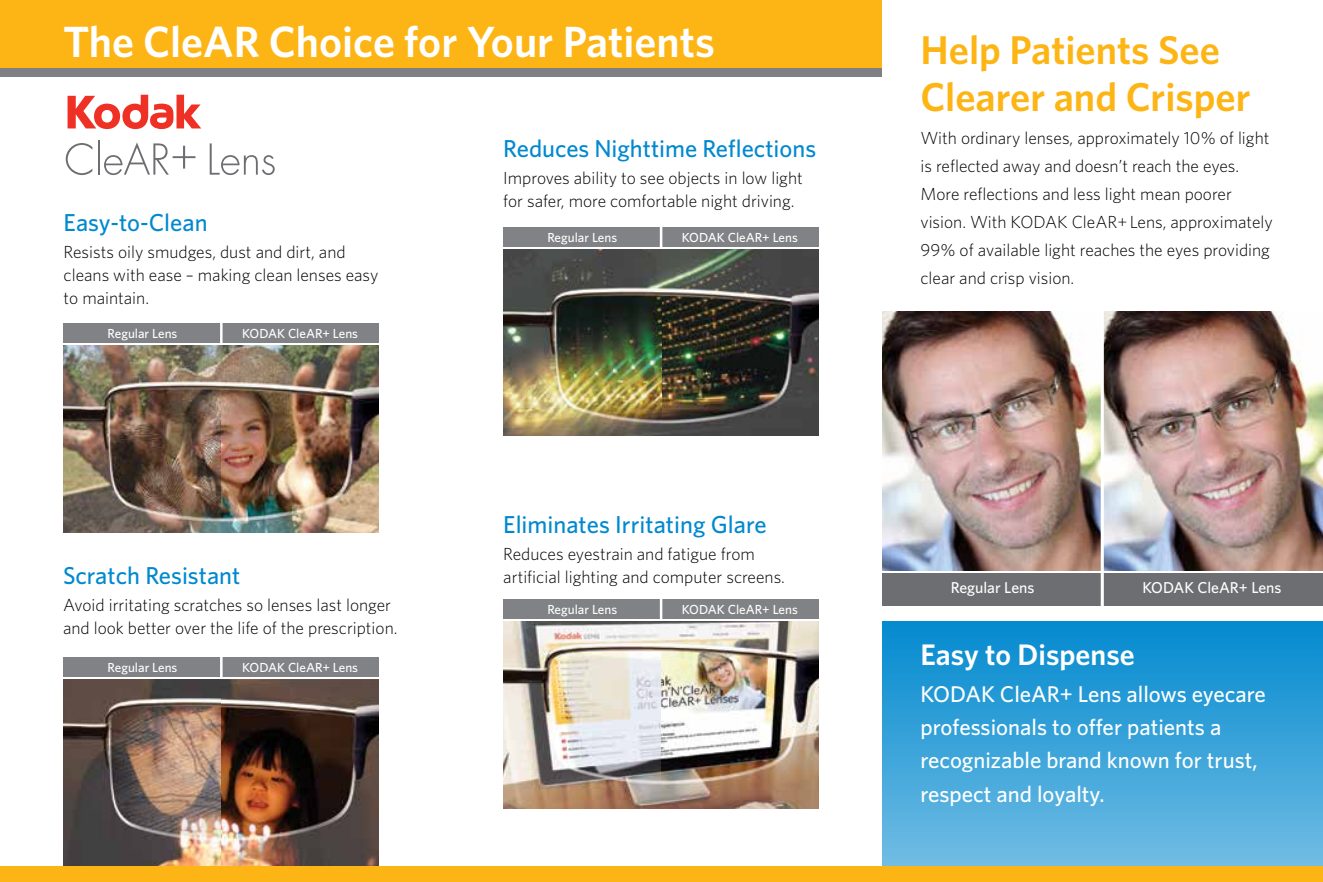
<style>
.page{position:relative;width:1323px;height:882px;background:#fff}
.page>*{position:absolute;margin:0;border:0;box-sizing:border-box;transform-origin:0 0}
.t1{font:600 43.75px "Whitney";color:#fff}
.t2{font:600 40.25px/47.2px "Whitney";color:#fdb515}
.t3{font:600 29.75px "Whitney";color:#fff}
.t4{font:500 24.5px "Whitney";color:#0089cf}
.t5{font:500 22.75px/33.2px "Whitney";color:#fff}
.t6{font:300 17.5px/28px "Whitney";color:#000}
.t7{font:500 15.75px "Whitney";color:#fff}
.t8{font:500 13.12px "Whitney";color:#fff}
</style>
<div class="page">
<div style="left:0;top:0;width:882px;height:72px;background:#fdb515"></div>
<img style="left:64px;top:345px;width:157px;height:187px">
<img style="left:221px;top:345px;width:158px;height:187px">
<div style="left:64px;top:323px;width:315px;height:20px;background:#808285"></div>
<hr style="left:220px;top:323px;width:3px;height:21px;background:#fff">
<img style="left:64px;top:679px;width:157px;height:187px">
<img style="left:221px;top:679px;width:158px;height:187px">
<div style="left:64px;top:657px;width:315px;height:20px;background:#808285"></div>
<hr style="left:220px;top:657px;width:3px;height:21px;background:#fff">
<div style="left:882px;top:621px;width:441px;height:245px;background:linear-gradient(to bottom,#038acf,#70bce4)"></div>
<img style="left:883px;top:312px;width:218px;height:258px">
<img style="left:1104px;top:312px;width:219px;height:258px">
<div style="left:883px;top:573px;width:440px;height:33px;background:#6d6e71"></div>
<hr style="left:1101px;top:306px;width:3px;height:305px;background:#fff">
<div style="left:503px;top:228px;width:316px;height:19px;background:#808285"></div>
<hr style="left:660px;top:226px;width:2px;height:24px;background:#fff">
<img style="left:503px;top:249px;width:159px;height:187px">
<img style="left:662px;top:249px;width:157px;height:187px">
<div style="left:0;top:866px;width:1323px;height:16px;background:#fdb515"></div>
<div style="left:0;top:68px;width:882px;height:8px;background:#7e8083"></div>
<svg style="left:68px;top:95px;width:133px;height:34px"></svg>
<svg style="left:66px;top:143px;width:26px;height:32px"></svg>
<hr style="left:98px;top:141px;width:2px;height:34px;background:#6d6e71">
<svg style="left:210px;top:143px;width:65px;height:32px"></svg>
<svg style="left:104px;top:142px;width:91px;height:33px"></svg>
<img style="left:503px;top:621px;width:159px;height:187px">
<img style="left:662px;top:621px;width:157px;height:187px">
<div style="left:503px;top:599px;width:316px;height:20px;background:#808285"></div>
<hr style="left:660px;top:599px;width:2px;height:21px;background:#fff">
<h1 class="t1" style="left:63px;top:13px;width:653px">The CleAR Choice for Your Patients</h1>
<h3 class="t4" style="left:64px;top:207px;width:145px">Easy-to-Clean</h3>
<p class="t6" style="left:64px;top:240px;width:316px;line-height:22.8px">Resists oily smudges, dust and dirt, and cleans with ease – making clean lenses easy to maintain.</p>
<p class="t8" style="left:108px;top:325px;width:71px">Regular Lens</p>
<p class="t8" style="left:242px;top:325px;width:117px">KODAK CleAR+ Lens</p>
<h3 class="t4" style="left:63px;top:559px;width:179px">Scratch Resistant</h3>
<p class="t6" style="left:63px;top:593px;width:336px;line-height:22.8px">Avoid irritating scratches so lenses last longer and look better over the life of the prescription.</p>
<p class="t8" style="left:108px;top:659px;width:71px">Regular Lens</p>
<p class="t8" style="left:242px;top:659px;width:117px">KODAK CleAR+ Lens</p>
<h3 class="t4" style="left:503px;top:133px;width:314px">Reduces Nighttime Reflections</h3>
<p class="t6" style="left:503px;top:166px;width:301px;line-height:22.8px">Improves ability to see objects in low light for safer, more comfortable night driving.</p>
<p class="t8" style="left:547px;top:229px;width:71px">Regular Lens</p>
<p class="t8" style="left:682px;top:229px;width:117px">KODAK CleAR+ Lens</p>
<h3 class="t4" style="left:503px;top:508px;width:265px">Eliminates Irritating Glare</h3>
<p class="t6" style="left:503px;top:542px;width:283px;line-height:22.8px">Reduces eyestrain and fatigue from artificial lighting and computer screens.</p>
<p class="t8" style="left:547px;top:601px;width:71px">Regular Lens</p>
<p class="t8" style="left:682px;top:601px;width:117px">KODAK CleAR+ Lens</p>
<h2 class="t2" style="left:920px;top:25px;width:331px">Help Patients See<br>Clearer and Crisper</h2>
<p class="t6" style="left:920px;top:123px;width:354px">With ordinary lenses, approximately 10% of light is reflected away and doesn’t reach the eyes.<br>More reflections and less light mean poorer vision. With KODAK CleAR+Lens, approximately 99% of available light reaches the eyes providing clear and crisp vision.</p>
<p class="t7" style="left:951px;top:577px;width:85px">Regular Lens</p>
<p class="t7" style="left:1142px;top:577px;width:141px">KODAK CleAR+ Lens</p>
<h3 class="t3" style="left:920px;top:634px;width:216px">Easy to Dispense</h3>
<h3 class="t5" style="left:920px;top:677px;width:347px">KODAK CleAR+ Lens allows eyecare professionals to offer patients a recognizable brand known for trust, respect and loyalty.</h3>
</div>
